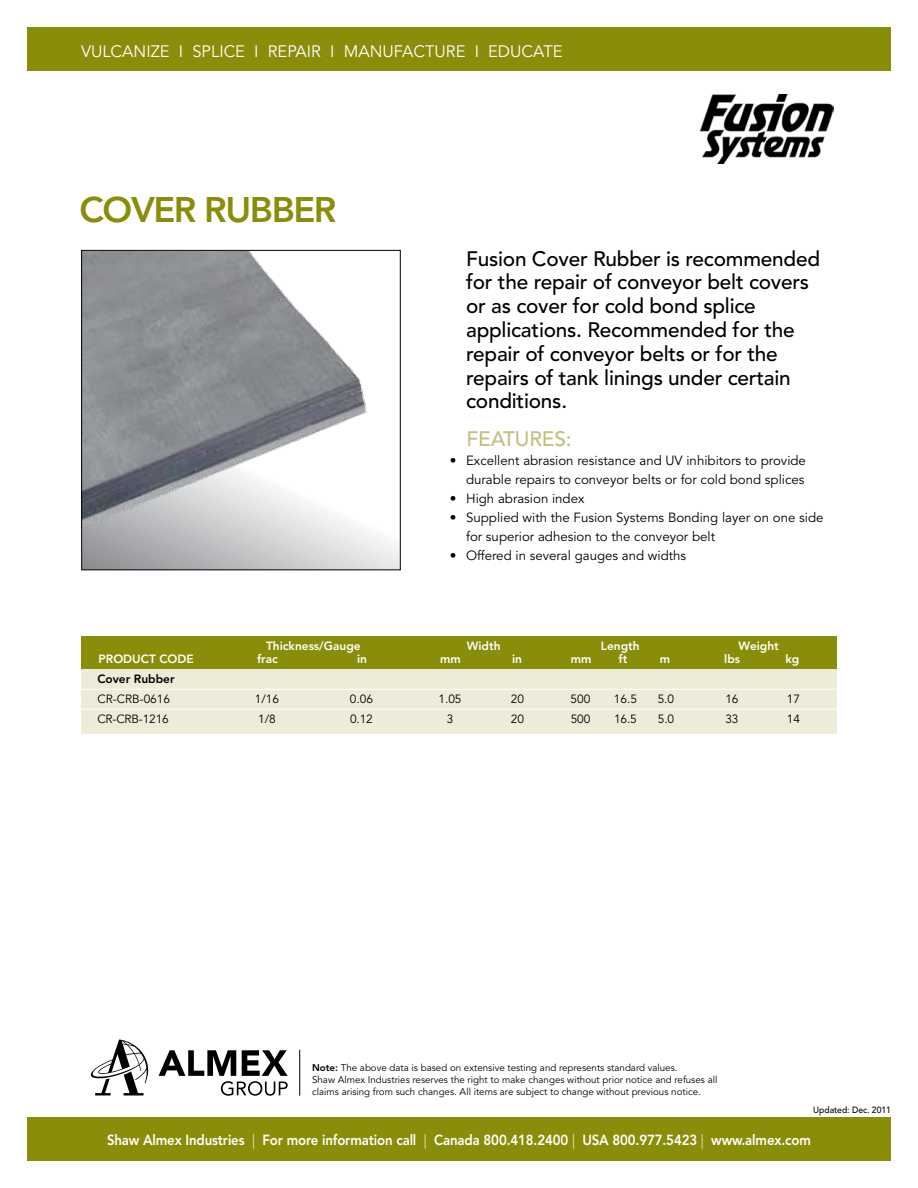
<style>
.page{position:relative;width:918px;height:1188px;background:#fff}
.page>*{position:absolute;margin:0;border:0;box-sizing:border-box;transform-origin:0 0}
.t1{font:800 35.4px "Avenir LT Std";letter-spacing:-.04em;color:#8a8d09}
.t2{font:500 20.85px/23.9px "Avenir LT Std";letter-spacing:-.01em;color:#000}
.t3{font:500 20.85px "Avenir LT Std";letter-spacing:-.01em;color:#c1c17d}
.t4{font:16.5px "Avenir LT Std";color:#fff}
.t5{font:800 14.55px "Avenir LT Std";letter-spacing:-.01em;color:#fff;scale:.91 1}
.t6{font:13.2px/18.9px "Avenir LT Std";color:#000;text-align:right}
.t7{font:11.85px "Avenir LT Std";color:#000}
.t8{font:800 11.85px "Avenir LT Std";color:#fff}
.t9{font:800 11.85px "Avenir LT Std";color:#000}
.t10{font:9.75px/12px "Avenir LT Std";color:#000}
.t11{font:500 9px "Avenir LT Std";color:#000;scale:.95 1}
.s1{font-weight:800}
.s2{font-weight:300}
</style>
<div class="page">
<div style="left:27px;top:27px;width:864px;height:43px;background:#8a8d09"></div>
<div style="left:27px;top:1118px;width:864px;height:43px;background:#8a8d09"></div>
<img style="left:701px;top:94px;width:133px;height:70px">
<svg style="left:159px;top:1050px;width:129px;height:46px"></svg>
<svg style="left:91px;top:1040px;width:57px;height:55px"></svg>
<hr style="left:299px;top:1050px;width:1px;height:46px;background:#000">
<img style="left:83px;top:252px;width:313px;height:316px">
<div style="left:81px;top:250px;width:320px;height:320px;border:1px solid #000"></div>
<div style="left:81px;top:665px;width:756px;height:69px;background:#ececd8"></div>
<div style="left:81px;top:636px;width:756px;height:32px;background:#8a8d09"></div>
<hr style="left:81px;top:689px;width:756px;height:1px;background:#fff">
<hr style="left:81px;top:709px;width:756px;height:1px;background:#fff">
<p class="t4" style="left:81px;top:42px;width:483px">VULCANIZE I SPLICE I REPAIR I MANUFACTURE I EDUCATE</p>
<h1 class="t1" style="left:80px;top:189px;width:259px">COVER RUBBER</h1>
<h2 class="t2" style="left:466px;top:247px;width:355px">Fusion Cover Rubber is recommended for the repair of conveyor belt covers or as cover for cold bond splice applications. Recommended for the repair of conveyor belts or for the repairs of tank linings under certain conditions.</h2>
<h2 class="t3" style="left:466px;top:427px;width:107px">Features:</h2>
<p class="t6" style="left:450px;top:452px;width:358px">• Excellent abrasion resistance and UV inhibitors to provide durable repairs to conveyor belts or for cold bond splices</p>
<p class="t6" style="left:450px;top:490px;width:136px">• High abrasion index</p>
<p class="t6" style="left:466px;top:509px;width:359px;text-align:left;text-indent:-16px">• Supplied with the Fusion Systems Bonding layer on one side for superior adhesion to the conveyor belt</p>
<p class="t6" style="left:450px;top:546px;width:238px">• Offered in several gauges and widths</p>
<p class="t8" style="left:266px;top:639px;width:96px">Thickness/Gauge</p>
<p class="t8" style="left:467px;top:639px;width:35px">Width</p>
<p class="t8" style="left:601px;top:639px;width:40px">Length</p>
<p class="t8" style="left:739px;top:639px;width:42px">Weight</p>
<p class="t8" style="left:99px;top:652px;width:97px">PRODUCT CODE</p>
<p class="t8" style="left:257px;top:652px;width:22px">frac</p>
<p class="t8" style="left:357px;top:652px;width:11px">in</p>
<p class="t8" style="left:440px;top:652px;width:22px">mm</p>
<p class="t8" style="left:512px;top:652px;width:11px">in</p>
<p class="t8" style="left:571px;top:652px;width:22px">mm</p>
<p class="t8" style="left:619px;top:652px;width:10px">ft</p>
<p class="t8" style="left:660px;top:652px;width:12px">m</p>
<p class="t8" style="left:724px;top:652px;width:17px">lbs</p>
<p class="t8" style="left:785px;top:652px;width:15px">kg</p>
<p class="t9" style="left:97px;top:672px;width:79px">Cover Rubber</p>
<p class="t7" style="left:97px;top:692px;width:74px">CR-CRB-0616</p>
<p class="t7" style="left:255px;top:692px;width:26px">1/16</p>
<p class="t7" style="left:350px;top:692px;width:25px">0.06</p>
<p class="t7" style="left:438px;top:692px;width:25px">1.05</p>
<p class="t7" style="left:511px;top:692px;width:15px">20</p>
<p class="t7" style="left:571px;top:692px;width:21px">500</p>
<p class="t7" style="left:614px;top:692px;width:25px">16.5</p>
<p class="t7" style="left:658px;top:692px;width:18px">5.0</p>
<p class="t7" style="left:725px;top:692px;width:15px">16</p>
<p class="t7" style="left:787px;top:692px;width:15px">17</p>
<p class="t7" style="left:97px;top:712px;width:73px">CR-CRB-1216</p>
<p class="t7" style="left:258px;top:712px;width:19px">1/8</p>
<p class="t7" style="left:350px;top:712px;width:24px">0.12</p>
<p class="t7" style="left:447px;top:712px;width:8px">3</p>
<p class="t7" style="left:511px;top:712px;width:15px">20</p>
<p class="t7" style="left:571px;top:712px;width:21px">500</p>
<p class="t7" style="left:614px;top:712px;width:24px">16.5</p>
<p class="t7" style="left:658px;top:712px;width:18px">5.0</p>
<p class="t7" style="left:725px;top:712px;width:15px">33</p>
<p class="t7" style="left:787px;top:712px;width:15px">14</p>
<p class="t10" style="left:312px;top:1062px;width:407px"><span class="s1">Note:</span> The above data is based on extensive testing and represents standard values.<br>Shaw Almex Industries reserves the right to make changes without prior notice and refuses all claims arising from such changes. All items are subject to change without previous notice.</p>
<p class="t11" style="left:813px;top:1105px;width:83px">Updated: Dec. 2011</p>
<p class="t5" style="left:107px;top:1131px;width:775px">Shaw Almex Industries <span class="s2">|</span> For more information call <span class="s2">|</span> Canada 800.418.2400 <span class="s2">|</span> USA 800.977.5423 <span class="s2">|</span> www.almex.com</p>
</div>
